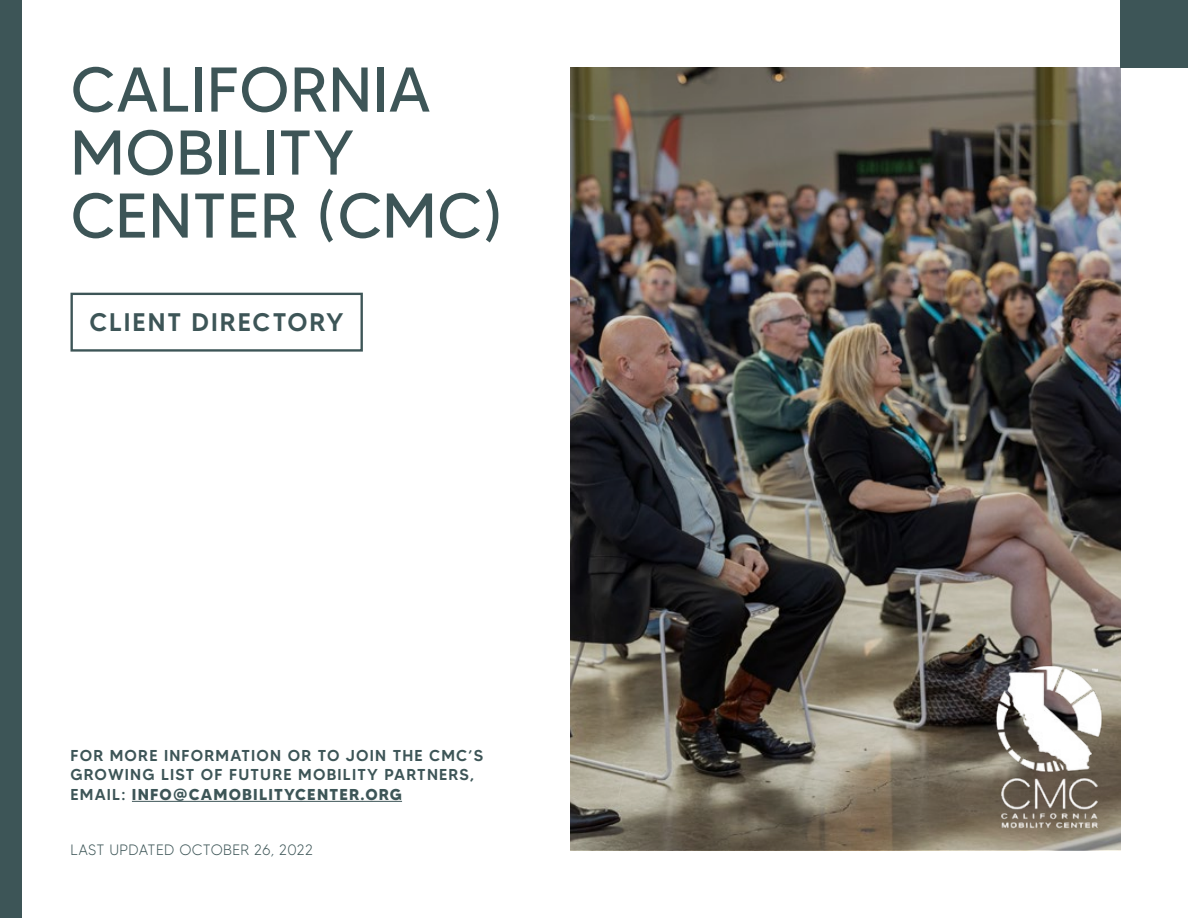
<style>
.page{position:relative;width:1188px;height:918px;background:#fff}
.page>*{position:absolute;margin:0;border:0;box-sizing:border-box;transform-origin:0 0}
.t1{font:63px/63px "MADETOMMY";letter-spacing:.01em;color:#3d5557}
.t2{font:500 25.35px "MADETOMMY";letter-spacing:.075em;color:#3d5557}
.t3{font:500 15.75px/19.5px "MADETOMMY";letter-spacing:.075em;color:#3d5557}
.t4{font:300 15px "MADETOMMY";letter-spacing:.02em;color:#3d5557}
.s1{font-weight:700}
</style>
<div class="page">
<div style="left:70px;top:293px;width:293px;height:59px;border:2px solid #3d5557"></div>
<img style="left:570px;top:68px;width:550px;height:782px">
<img style="left:989px;top:660px;width:120px;height:177px">
<div style="left:0;top:0;width:21px;height:918px;background:#3d5557"></div>
<div style="left:1120px;top:0;width:68px;height:68px;background:#3d5557"></div>
<hr style="left:132px;top:801px;width:270px;height:1px;background:#3d5557">
<h1 class="t1" style="left:70px;top:58px;width:434px">CALIFORNIA<br>MOBILITY<br>CENTER (CMC)</h1>
<h2 class="t2" style="left:90px;top:306px;width:256px">CLIENT DIRECTORY</h2>
<p class="t3" style="left:70px;top:745px;width:414px">FOR MORE INFORMATION OR TO JOIN THE CMC’S<br>GROWING LIST OF FUTURE MOBILITY PARTNERS,<br>EMAIL: <span class="s1">INFO@CAMOBILITYCENTER.ORG</span></p>
<p class="t4" style="left:70px;top:840px;width:244px">LAST UPDATED OCTO BER 26, 2022</p>
</div>
